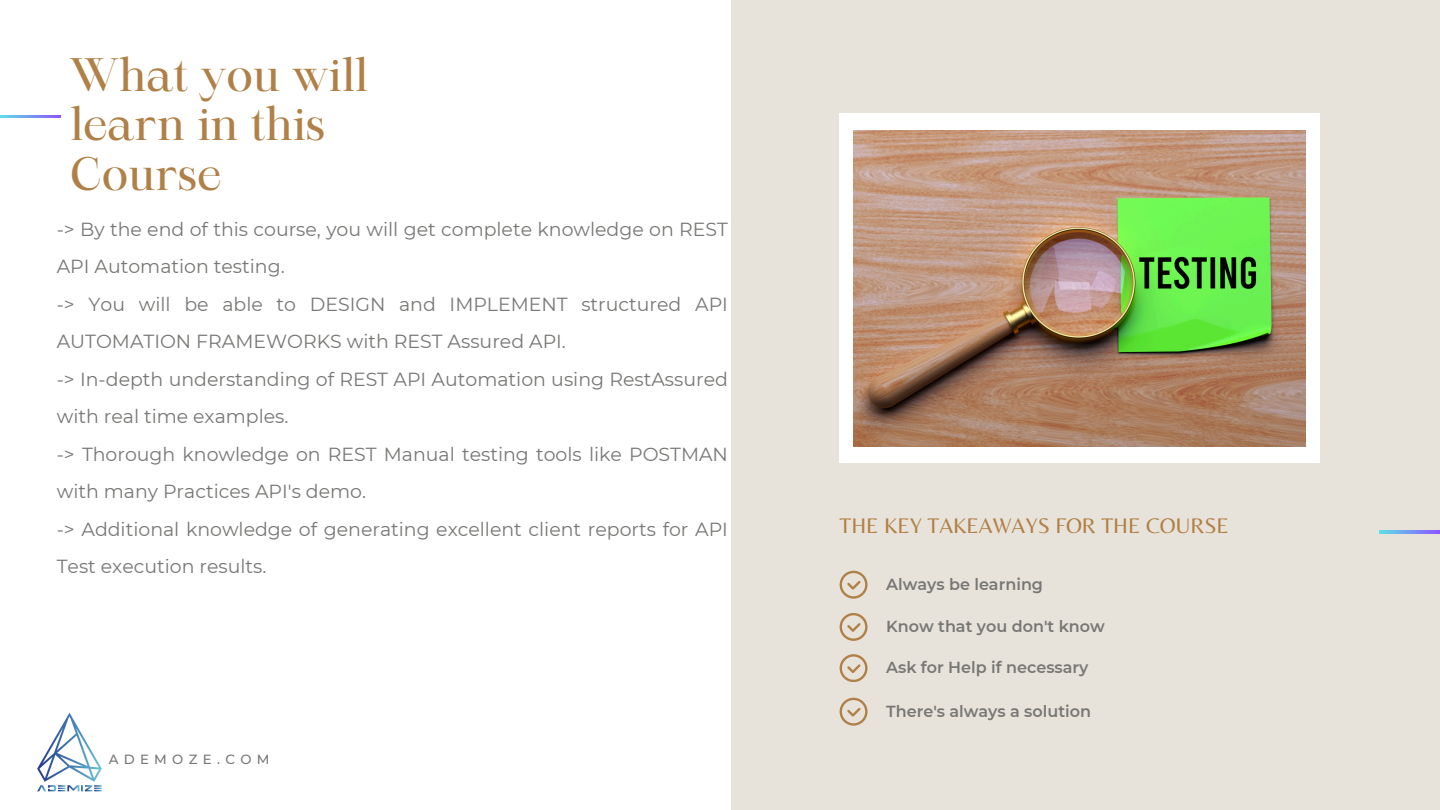
<style>
.page{position:relative;width:1440px;height:810px;background:#fff}
.page>*{position:absolute;margin:0;border:0;box-sizing:border-box;transform-origin:0 0}
.t1{font:45px/49.5px "Maharlika";color:#b08047}
.t2{font:22px "Belleza";color:#b08047}
.t3{font:18.9px/37.5px "Montserrat";color:#777775}
.t4{font:600 16px "Montserrat";color:#777775}
.t5{font:500 13.3px "Montserrat";letter-spacing:.4em;color:#777775}
</style>
<div class="page">
<div style="left:732px;top:0;width:708px;height:810px;background:#e8e3da"></div>
<div style="left:840px;top:114px;width:480px;height:349px;background:#fff"></div>
<img style="left:854px;top:131px;width:451px;height:315px">
<hr style="left:1380px;top:531px;width:60px;height:2px;background:#fff">
<svg style="left:840px;top:571px;width:27px;height:27px"></svg>
<svg style="left:840px;top:613px;width:27px;height:28px"></svg>
<svg style="left:840px;top:654px;width:27px;height:28px"></svg>
<svg style="left:840px;top:698px;width:27px;height:27px"></svg>
<img style="left:37px;top:712px;width:65px;height:80px">
<h1 class="t1" style="left:70px;top:54px;width:299px">What you will learn in this<br>Course</h1>
<p class="t3" style="left:57px;top:210px;width:673px">-&gt; By the end of this course, you will get complete knowledge on REST API Automation testing.<br>-&gt; You will be able to DESIGN and IMPLEMENT structured API AUTOMATION FRAMEWORKS with REST Assured API.<br>-&gt; In-depth understanding of REST API Automation using RestAssured with real time examples.<br>-&gt; Thorough knowledge on REST Manual testing tools like POSTMAN with many Practices API's demo.<br>-&gt; Additional knowledge of generating excellent client reports for API Test execution results.</p>
<h4 class="t5" style="left:109px;top:751px;width:162px">ADEMOZE.COM</h4>
<p class="t2" style="left:840px;top:513px;width:391px">THE KEY TAKEAWAYS FOR THE COURSE</p>
<h3 class="t4" style="left:886px;top:574px;width:158px">Always be learning</h3>
<p class="t4" style="left:886px;top:616px;width:220px">Know that you don't know</p>
<p class="t4" style="left:886px;top:658px;width:204px">Ask for Help if necessary</p>
<h2 class="t4" style="left:886px;top:701px;width:206px">There's always a solution</h2>
</div>
